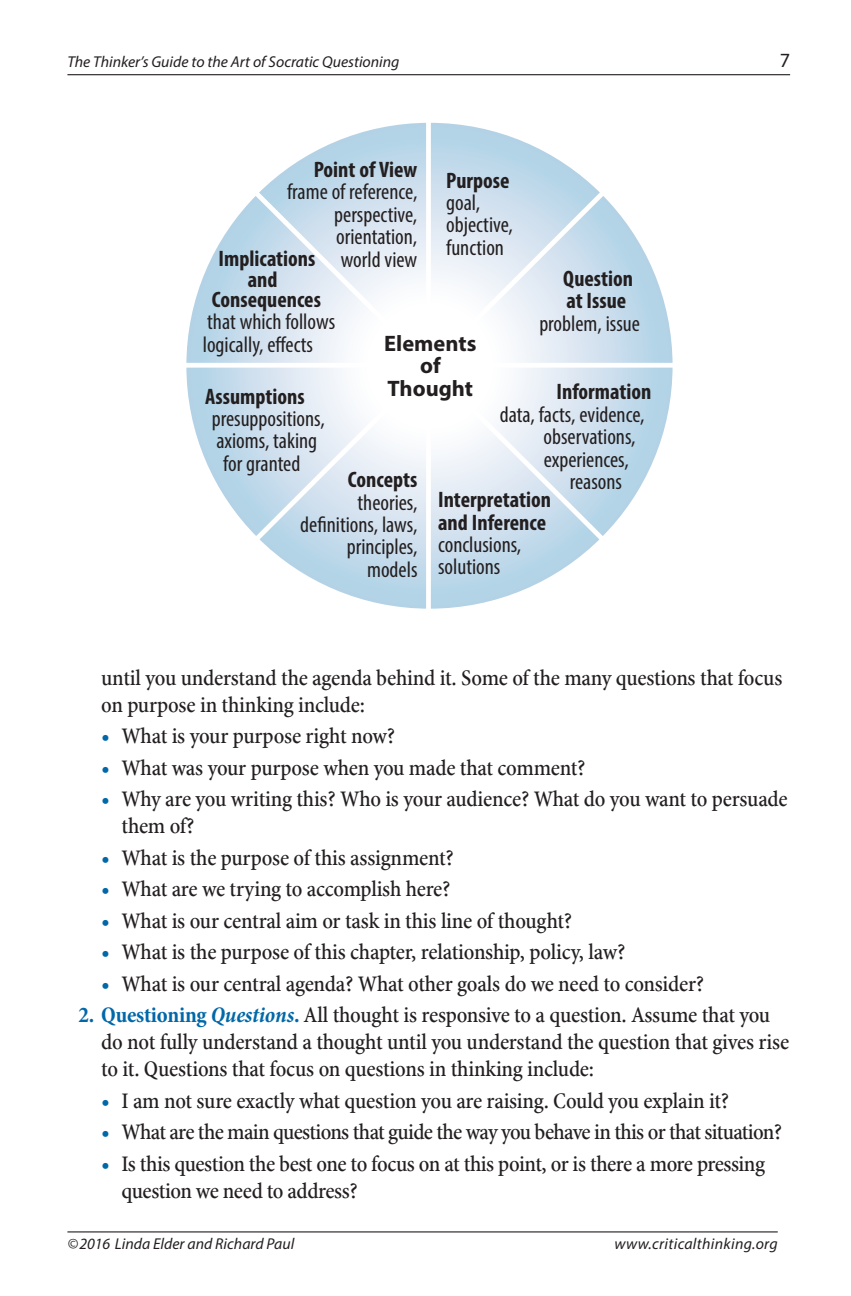
<style>
.page{position:relative;width:851px;height:1296px;background:#fff}
.page>*{position:absolute;margin:0;border:0;box-sizing:border-box;transform-origin:0 0}
.t1{font:22.5px/27px "Minion Pro Medium Cn Capt";letter-spacing:-.015em;color:#231f20}
.t2{font:condensed 22.5px/22.5px "Myriad Pro";color:#231f20}
.t3{font:700 condensed 22.5px/22.5px "Myriad Pro";color:#231f20}
.t4{font:22.5px "Minion Pro Medium Cn Capt";letter-spacing:-.035em;color:#231f20}
.t5{font:700 22.5px/22.5px "Myriad Pro";color:#231f20;text-align:center}
.t6{font:20.25px "Myriad Pro";color:#231f20}
.t7{font:italic 15.75px "Myriad Pro";color:#231f20}
.t8{font:italic 15.75px "Myriad Pro";letter-spacing:.02em;color:#231f20}
.s1{color:#0068a9}
.s2{font-family:"Minion Pro";font-weight:700;font-stretch:condensed;color:#0068a9}
.s3{font-family:"Minion Pro";font-weight:700;font-style:italic;font-stretch:condensed;color:#0068a9}
</style>
<div class="page">
<hr style="left:67px;top:74px;width:723px;height:1px;background:#231f20">
<hr style="left:67px;top:1231px;width:710px;height:1px;background:#231f20">
<svg style="left:186px;top:123px;width:486px;height:486px;background:#b9d6e8"></svg>
<div style="left:426px;top:120px;width:5px;height:492px;background:#fff"></div>
<div style="left:183px;top:363px;width:492px;height:5px;background:#fff"></div>
<svg style="left:248px;top:185px;width:363px;height:363px"></svg>
<p class="t7" style="left:67px;top:52px;width:333px">The Thinker’s Guide to the Art of Socratic Questioning</p>
<p class="t6" style="left:779px;top:48px;width:12px">7</p>
<p class="t3" style="left:314px;top:158px;width:105px">Point of View</p>
<p class="t2" style="left:334px;top:180px;width:85px;text-align:justify;text-indent:-47px">frame of reference, perspective, orientation, world view</p>
<p class="t3" style="left:446px;top:168px;width:65px">Purpose</p>
<p class="t2" style="left:446px;top:191px;width:68px">goal, objective, function</p>
<p class="t3" style="left:212px;top:248px;width:111px;line-height:20.5px;text-align:center">Implications and<br>Consequences</p>
<p class="t2" style="left:203px;top:310px;width:134px">that which follows logically, effects</p>
<p class="t3" style="left:205px;top:384px;width:101px">Assumptions</p>
<p class="t2" style="left:212px;top:407px;width:114px;text-align:center">presuppositions, axioms, taking for granted</p>
<p class="t3" style="left:563px;top:267px;width:71px">Question at Issue</p>
<p class="t2" style="left:539px;top:312px;width:102px">problem, issue</p>
<p class="t5" style="left:384px;top:331px;width:94px">Elements of<br>Thought</p>
<p class="t3" style="left:556px;top:380px;width:96px">Information</p>
<p class="t2" style="left:499px;top:403px;width:146px">data, facts, evidence,</p>
<p class="t2" style="left:543px;top:425px;width:93px">observations,</p>
<p class="t2" style="left:543px;top:448px;width:86px">experiences,</p>
<p class="t2" style="left:569px;top:470px;width:54px">reasons</p>
<p class="t3" style="left:438px;top:488px;width:114px">Interpretation and Inference</p>
<p class="t2" style="left:438px;top:533px;width:85px">conclusions, solutions</p>
<p class="t3" style="left:348px;top:468px;width:71px">Concepts</p>
<p class="t2" style="left:300px;top:491px;width:119px;text-align:right">theories, definitions, laws, principles, models</p>
<p class="t1" style="left:101px;top:665px;width:682px">until you understand the agenda behind it. Some of the many questions that focus on purpose in thinking include:</p>
<p class="t1" style="left:101px;top:723px;width:295px"><span class="s1">•</span> What is your purpose right now?</p>
<p class="t1" style="left:101px;top:755px;width:486px"><span class="s1">•</span> What was your purpose when you made that comment?</p>
<p class="t1" style="left:121px;top:786px;width:667px;text-indent:-20px"><span class="s1">•</span> Why are you writing this? Who is your audience? What do you want to persuade them of?</p>
<p class="t1" style="left:101px;top:845px;width:354px"><span class="s1">•</span> What is the purpose of this assignment?</p>
<p class="t1" style="left:101px;top:876px;width:351px"><span class="s1">•</span> What are we trying to accomplish here?</p>
<p class="t1" style="left:101px;top:908px;width:472px"><span class="s1">•</span> What is our central aim or task in this line of thought?</p>
<p class="t1" style="left:101px;top:939px;width:525px"><span class="s1">•</span> What is the purpose of this chapter, relationship, policy, law?</p>
<p class="t1" style="left:101px;top:971px;width:604px"><span class="s1">•</span> What is our central agenda? What other goals do we need to consider?</p>
<p class="t1" style="left:101px;top:1002px;width:689px;text-indent:-23px"><span class="s2">2. Questioning</span> <span class="s3">Questions</span><span class="s2">.</span> All thought is responsive to a question. Assume that you do not fully understand a thought until you understand the question that gives rise to it. Questions that focus on questions in thinking include:</p>
<p class="t1" style="left:101px;top:1088px;width:629px"><span class="s1">•</span> I am not sure exactly what question you are raising. Could you explain it?</p>
<p class="t4" style="left:101px;top:1118px;width:682px"><span class="s1">•</span> What are the main questions that guide the way you behave in this or that situation?</p>
<p class="t1" style="left:121px;top:1151px;width:645px;text-indent:-20px"><span class="s1">•</span> Is this question the best one to focus on at this point, or is there a more pressing question we need to address?</p>
<p class="t7" style="left:67px;top:1234px;width:228px">© 2016 Linda Elder and Richard Paul</p>
<p class="t8" style="left:614px;top:1234px;width:165px">www.criticalthinking.org</p>
</div>
